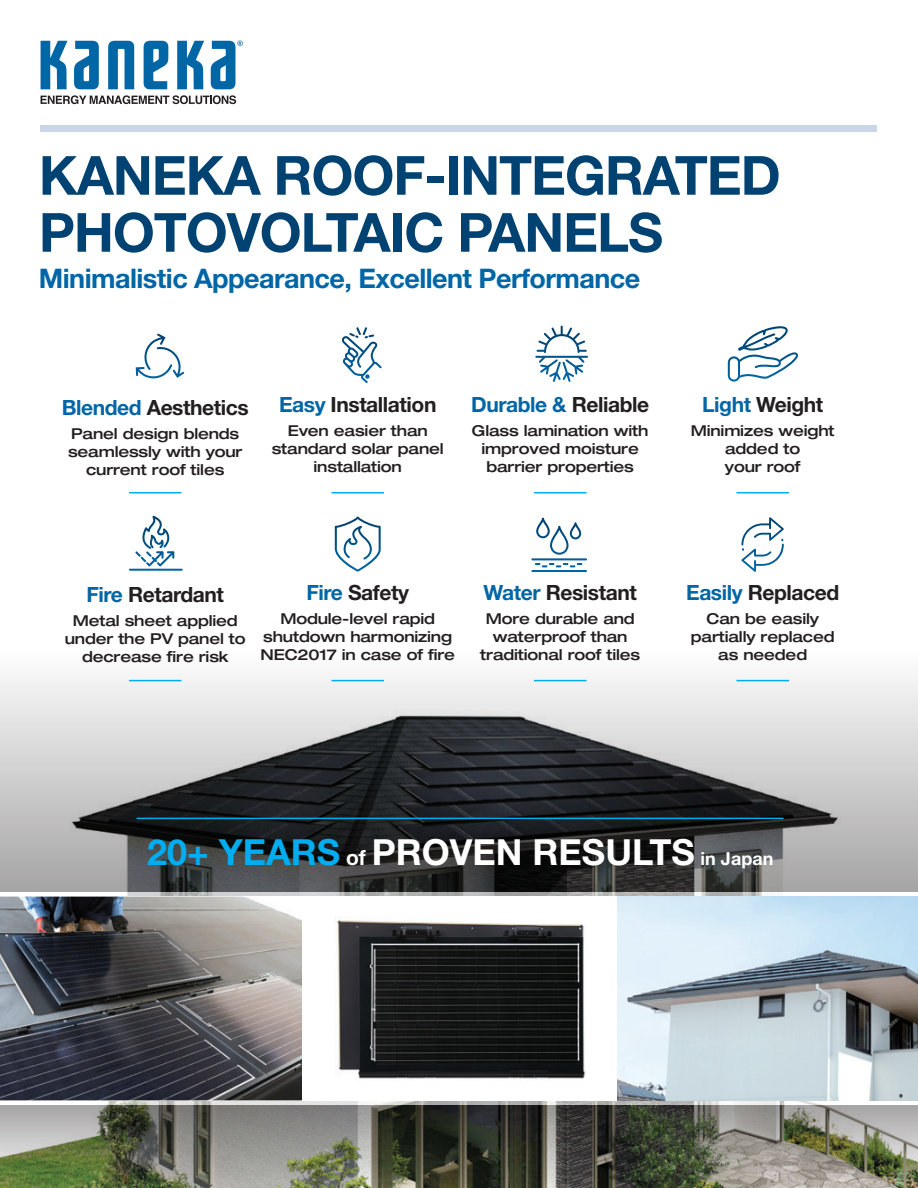
<style>
.page{position:relative;width:918px;height:1188px;background:#fff}
.page>*{position:absolute;margin:0;border:0;box-sizing:border-box;transform-origin:0 0}
.t1{font:700 54px/57px "Helvetica Neue LT Std";letter-spacing:-.02em;color:#004271}
.t2{font:700 36px "Helvetica Neue LT Std";color:#fff}
.t3{font:700 27px "Helvetica Neue LT Std";letter-spacing:-.02em;color:#0166a5}
.t4{font:700 21px "Helvetica Neue LT Std";letter-spacing:-.02em;color:#231f20}
.t5{font:700 21px "Helvetica Neue LT Std";letter-spacing:-.02em;color:#0166a5}
.t6{font:500 expanded 15px/18px "Helvetica Neue LT Std";letter-spacing:-.01em;color:#231f20;text-align:center}
.s1{color:#0166a5}
.s2{color:#231f20}
.s3{color:#00aeef}
.s4{font-size:21px}
.s5{font-size:18px}
</style>
<div class="page">
<div style="left:40px;top:125px;width:838px;height:7px;background:#cbd5e9"></div>
<svg style="left:41px;top:41px;width:26px;height:48px"></svg>
<svg style="left:74px;top:41px;width:25px;height:48px"></svg>
<svg style="left:108px;top:41px;width:26px;height:48px"></svg>
<svg style="left:144px;top:41px;width:24px;height:48px"></svg>
<svg style="left:177px;top:41px;width:27px;height:48px"></svg>
<svg style="left:41px;top:95px;width:195px;height:9px"></svg>
<svg style="left:211px;top:41px;width:32px;height:48px"></svg>
<svg style="left:0;top:677px;width:918px;height:215px;background:#838485"></svg>
<img style="left:0;top:896px;width:302px;height:205px">
<img style="left:0;top:1105px;width:918px;height:83px">
<svg style="left:127px;top:892px;width:635px;height:4px;background:#b9baba"></svg>
<svg style="left:105px;top:1101px;width:716px;height:4px;background:#d0d0ce"></svg>
<svg style="left:136px;top:334px;width:48px;height:45px"></svg>
<svg style="left:342px;top:327px;width:40px;height:56px"></svg>
<svg style="left:535px;top:326px;width:53px;height:56px"></svg>
<svg style="left:728px;top:326px;width:70px;height:56px"></svg>
<hr style="left:129px;top:492px;width:52px;height:1px;background:#00aeef">
<hr style="left:332px;top:492px;width:52px;height:1px;background:#00aeef">
<hr style="left:534px;top:492px;width:52px;height:1px;background:#00aeef">
<hr style="left:737px;top:492px;width:52px;height:1px;background:#00aeef">
<svg style="left:142px;top:516px;width:32px;height:50px"></svg>
<svg style="left:335px;top:517px;width:46px;height:55px"></svg>
<svg style="left:531px;top:518px;width:56px;height:54px"></svg>
<hr style="left:129px;top:680px;width:52px;height:1px;background:#00aeef">
<hr style="left:332px;top:680px;width:52px;height:1px;background:#00aeef">
<hr style="left:534px;top:680px;width:52px;height:1px;background:#00aeef">
<img style="left:337px;top:920px;width:249px;height:159px">
<img style="left:618px;top:896px;width:300px;height:205px">
<hr style="left:137px;top:818px;width:647px;height:1px;background:#00aeef">
<svg style="left:741px;top:517px;width:43px;height:55px"></svg>
<hr style="left:737px;top:680px;width:52px;height:1px;background:#00aeef">
<p class="t1" style="left:39px;top:146px;width:743px">KANEKA ROOF-INTEGRATED<br>PHOTOVOLTAIC PANELS</p>
<p class="t3" style="left:39px;top:261px;width:603px">Minimalistic Appearance, Excellent Performance</p>
<p class="t4" style="left:62px;top:394px;width:189px"><span class="s1">Blended</span> Aesthetics</p>
<p class="t6" style="left:68px;top:424px;width:176px">Panel design blends seamlessly with your current roof tiles</p>
<p class="t4" style="left:279px;top:392px;width:159px"><span class="s1">Easy</span> Installation</p>
<p class="t6" style="left:272px;top:422px;width:174px">Even easier than standard solar panel installation</p>
<p class="t5" style="left:471px;top:392px;width:180px">Durable &amp; <span class="s2">Reliable</span></p>
<p class="t6" style="left:472px;top:422px;width:178px">Glass lamination with improved moisture barrier properties</p>
<p class="t4" style="left:702px;top:392px;width:123px"><span class="s1">Light</span> Weight</p>
<p class="t6" style="left:691px;top:422px;width:145px">Minimizes weight added to<br>your roof</p>
<p class="t4" style="left:87px;top:582px;width:139px"><span class="s1">Fire</span> Retardant</p>
<p class="t6" style="left:65px;top:611px;width:183px">Metal sheet applied under the PV panel to decrease fire risk</p>
<p class="t4" style="left:307px;top:579px;width:104px"><span class="s1">Fire</span> Safety</p>
<p class="t6" style="left:261px;top:609px;width:196px">Module-level rapid shutdown harmonizing<br>NEC2017 in case of fire</p>
<p class="t4" style="left:484px;top:579px;width:155px"><span class="s1">Water</span> Resistant</p>
<p class="t6" style="left:480px;top:609px;width:161px">More durable and waterproof than traditional roof tiles</p>
<p class="t4" style="left:686px;top:579px;width:155px"><span class="s1">Easily</span> Replaced</p>
<p class="t6" style="left:691px;top:609px;width:145px">Can be easily partially replaced as needed</p>
<p class="t2" style="left:147px;top:830px;width:628px"><span class="s3">20+ YEARS</span> <span class="s4">of</span> PROVEN RESULTS <span class="s5">in Japan</span></p>
</div>
